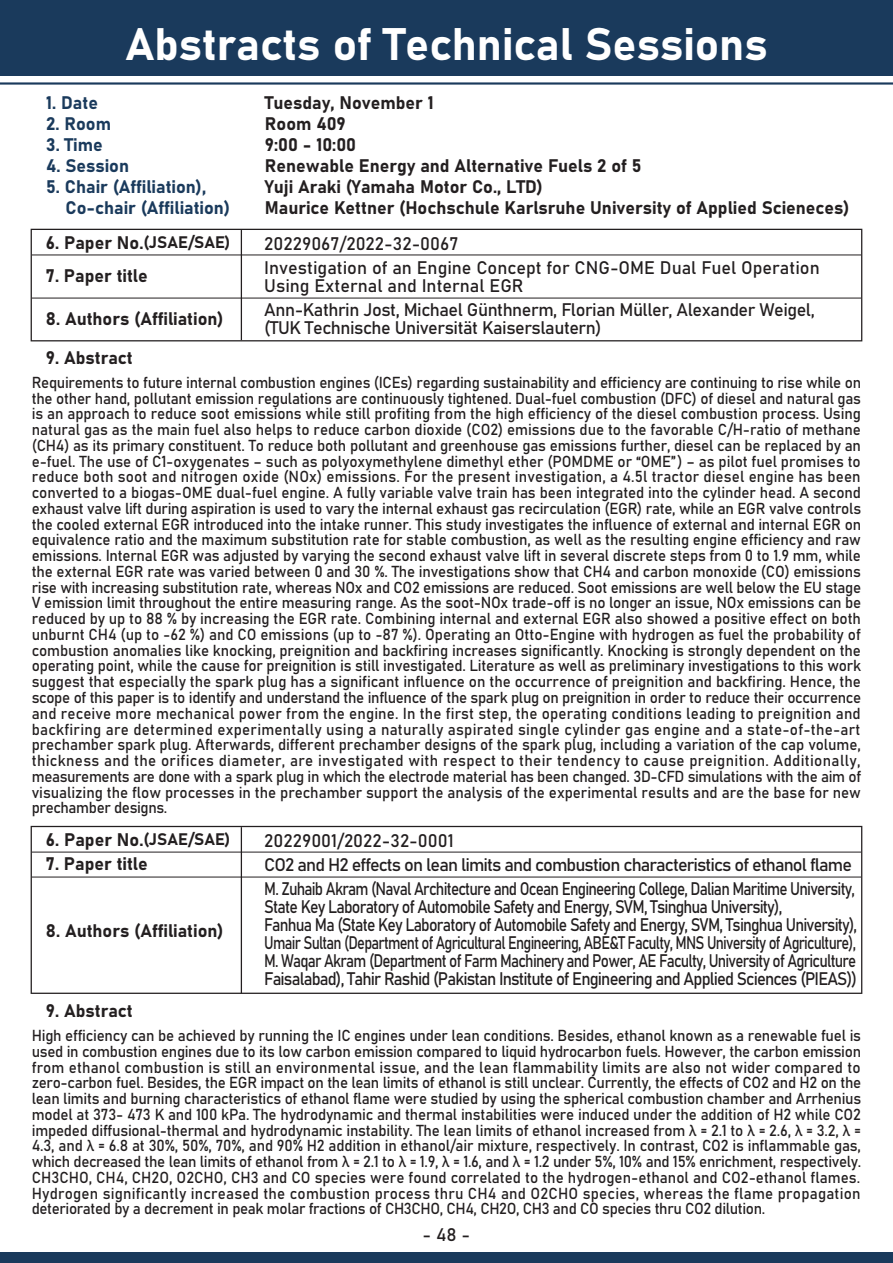
<style>
.page{position:relative;width:893px;height:1263px;background:#fff}
.page>*{position:absolute;margin:0;border:0;box-sizing:border-box;transform-origin:0 0}
.t1{font:700 45px "Bahnschrift";color:#fff}
.t2{font:18px/18px "Bahnschrift";letter-spacing:-.05em;color:#231f20;scale:.88 1}
.t3{font:700 18px/21px "Bahnschrift";color:#231f20}
.t4{font:18px/24px "Bahnschrift";letter-spacing:-.05em;color:#231f20}
.t5{font:18px/24px "Bahnschrift";letter-spacing:-.025em;color:#231f20}
.t6{font:18px/24px "Bahnschrift";color:#231f20}
.t7{font:700 18px/21px "Bahnschrift";color:#1a3a5c}
.t8{font:15.75px/15.8px "Bahnschrift";letter-spacing:-.025em;color:#231f20;text-align:justify;scale:.96 1}
.s1{font-size:16.5px}
</style>
<div class="page">
<div style="left:0;top:0;width:893px;height:75px;background:#1a3a5c"></div>
<hr style="left:0;top:82px;width:893px;height:3px;background:#1a3a5c">
<div style="left:0;top:1252px;width:893px;height:11px;background:#1a3a5c"></div>
<svg style="left:31px;top:229px;width:831px;height:112px"></svg>
<hr style="left:32px;top:255px;width:829px;height:1px;background:#231f20">
<hr style="left:32px;top:298px;width:829px;height:1px;background:#231f20">
<hr style="left:241px;top:230px;width:1px;height:110px;background:#231f20">
<svg style="left:31px;top:826px;width:831px;height:168px"></svg>
<hr style="left:32px;top:877px;width:829px;height:1px;background:#231f20">
<hr style="left:241px;top:827px;width:1px;height:166px;background:#231f20">
<h1 class="t1" style="left:125px;top:29px;width:644px">Abstracts of Technical Sessions</h1>
<p class="t7" style="left:46px;top:94px;width:53px">1. Date</p>
<p class="t7" style="left:46px;top:115px;width:66px">2. Room</p>
<p class="t7" style="left:46px;top:136px;width:58px">3. Time</p>
<p class="t7" style="left:46px;top:157px;width:84px">4. Session</p>
<p class="t7" style="left:66px;top:178px;width:166px;text-indent:-19px">5. Chair (Affiliation),<br>Co-chair (Affiliation)</p>
<p class="t3" style="left:46px;top:233px;width:186px">6. Paper No.<span class="s1">(JSAE/SAE)</span></p>
<p class="t3" style="left:46px;top:266px;width:103px">7. Paper title</p>
<p class="t3" style="left:46px;top:310px;width:179px">8. Authors (Affiliation)</p>
<p class="t3" style="left:46px;top:349px;width:88px">9. Abstract</p>
<p class="t3" style="left:265px;top:94px;width:586px">Tuesday, November 1<br>Room 409<br>9:00 - 10:00<br>Renewable Energy and Alternative Fuels 2 of 5<br>Yuji Araki (Yamaha Motor Co., LTD)<br>Maurice Kettner (Hochschule Karlsruhe University of Applied Scieneces)</p>
<p class="t6" style="left:264px;top:233px;width:557px">20229067/2022-32-0067<br>Investigation of an Engine Concept for CNG-OME Dual Fuel Operation</p>
<p class="t5" style="left:264px;top:275px;width:552px">Using External and Internal EGR<br>Ann-Kathrin Jost, Michael Günthnerm, Florian Müller, Alexander Weigel,</p>
<p class="t5" style="left:264px;top:317px;width:339px">(TUK Technische Universität Kaiserslautern)</p>
<p class="t8" style="left:32px;top:376px;width:865px">Requirements to future internal combustion engines (ICEs) regarding sustainability and efficiency are continuing to rise while on the other hand, pollutant emission regulations are continuously tightened. Dual-fuel combustion (DFC) of diesel and natural gas is an approach to reduce soot emissions while still profiting from the high efficiency of the diesel combustion process. Using natural gas as the main fuel also helps to reduce carbon dioxide (CO2) emissions due to the favorable C/H-ratio of methane (CH4) as its primary constituent. To reduce both pollutant and greenhouse gas emissions further, diesel can be replaced by an e-fuel. The use of C1-oxygenates – such as polyoxymethylene dimethyl ether (POMDME or “OME”) – as pilot fuel promises to reduce both soot and nitrogen oxide (NOx) emissions. For the present investigation, a 4.5l tractor diesel engine has been converted to a biogas-OME dual-fuel engine. A fully variable valve train has been integrated into the cylinder head. A second exhaust valve lift during aspiration is used to vary the internal exhaust gas recirculation (EGR) rate, while an EGR valve controls the cooled external EGR introduced into the intake runner. This study investigates the influence of external and internal EGR on equivalence ratio and the maximum substitution rate for stable combustion, as well as the resulting engine efficiency and raw emissions. Internal EGR was adjusted by varying the second exhaust valve lift in several discrete steps from 0 to 1.9 mm, while the external EGR rate was varied between 0 and 30 %. The investigations show that CH4 and carbon monoxide (CO) emissions rise with increasing substitution rate, whereas NOx and CO2 emissions are reduced. Soot emissions are well below the EU stage V emission limit throughout the entire measuring range. As the soot-NOx trade-off is no longer an issue, NOx emissions can be reduced by up to 88 % by increasing the EGR rate. Combining internal and external EGR also showed a positive effect on both unburnt CH4 (up to -62 %) and CO emissions (up to -87 %). Operating an Otto-Engine with hydrogen as fuel the probability of combustion anomalies like knocking, preignition and backfiring increases significantly. Knocking is strongly dependent on the operating point, while the cause for preignition is still investigated. Literature as well as preliminary investigations to this work suggest that especially the spark plug has a significant influence on the occurrence of preignition and backfiring. Hence, the scope of this paper is to identify and understand the influence of the spark plug on preignition in order to reduce their occurrence and receive more mechanical power from the engine. In the first step, the operating conditions leading to preignition and backfiring are determined experimentally using a naturally aspirated single cylinder gas engine and a state-of-the-art prechamber spark plug. Afterwards, different prechamber designs of the spark plug, including a variation of the cap volume, thickness and the orifices diameter, are investigated with respect to their tendency to cause preignition. Additionally, measurements are done with a spark plug in which the electrode material has been changed. 3D-CFD simulations with the aim of visualizing the flow processes in the prechamber support the analysis of the experimental results and are the base for new prechamber designs.</p>
<p class="t3" style="left:46px;top:830px;width:186px">6. Paper No.<span class="s1">(JSAE/SAE)</span></p>
<p class="t3" style="left:46px;top:854px;width:103px">7. Paper title</p>
<p class="t3" style="left:46px;top:922px;width:179px">8. Authors (Affiliation)</p>
<p class="t3" style="left:46px;top:1002px;width:88px">9. Abstract</p>
<p class="t4" style="left:264px;top:830px;width:592px">20229001/2022-32-0001<br>CO2 and H2 effects on lean limits and combustion characteristics of ethanol flame<br>M. Zuhaib Akram (Naval Architecture and Ocean Engineering College, Dalian Maritime University,</p>
<p class="t2" style="left:264px;top:899px;width:675px">State Key Laboratory of Automobile Safety and Energy, SVM, Tsinghua University),<br>Fanhua Ma (State Key Laboratory of Automobile Safety and Energy, SVM, Tsinghua University), Umair Sultan (Department of Agricultural Engineering, ABE&amp;T Faculty, MNS University of Agriculture), M. Waqar Akram (Department of Farm Machinery and Power, AE Faculty, University of Agriculture Faisalabad), Tahir Rashid (Pakistan Institute of Engineering and Applied Sciences (PIEAS))</p>
<p class="t8" style="left:32px;top:1029px;width:865px">High efficiency can be achieved by running the IC engines under lean conditions. Besides, ethanol known as a renewable fuel is used in combustion engines due to its low carbon emission compared to liquid hydrocarbon fuels. However, the carbon emission from ethanol combustion is still an environmental issue, and the lean flammability limits are also not wider compared to zero-carbon fuel. Besides, the EGR impact on the lean limits of ethanol is still unclear. Currently, the effects of CO2 and H2 on the lean limits and burning characteristics of ethanol flame were studied by using the spherical combustion chamber and Arrhenius model at 373- 473 K and 100 kPa. The hydrodynamic and thermal instabilities were induced under the addition of H2 while CO2 impeded diffusional-thermal and hydrodynamic instability. The lean limits of ethanol increased from λ = 2.1 to λ = 2.6, λ = 3.2, λ = 4.3, and λ = 6.8 at 30%, 50%, 70%, and 90% H2 addition in ethanol/air mixture, respectively. In contrast, CO2 is inflammable gas, which decreased the lean limits of ethanol from λ = 2.1 to λ = 1.9, λ = 1.6, and λ = 1.2 under 5%, 10% and 15% enrichment, respectively.<br>CH3CHO, CH4, CH2O, O2CHO, CH3 and CO species were found correlated to the hydrogen-ethanol and CO2-ethanol flames.<br>Hydrogen significantly increased the combustion process thru CH4 and O2CHO species, whereas the flame propagation deteriorated by a decrement in peak molar fractions of CH3CHO, CH4, CH2O, CH3 and CO species thru CO2 dilution.</p>
<p class="t4" style="left:423px;top:1224px;width:49px">- 48 -</p>
</div>
